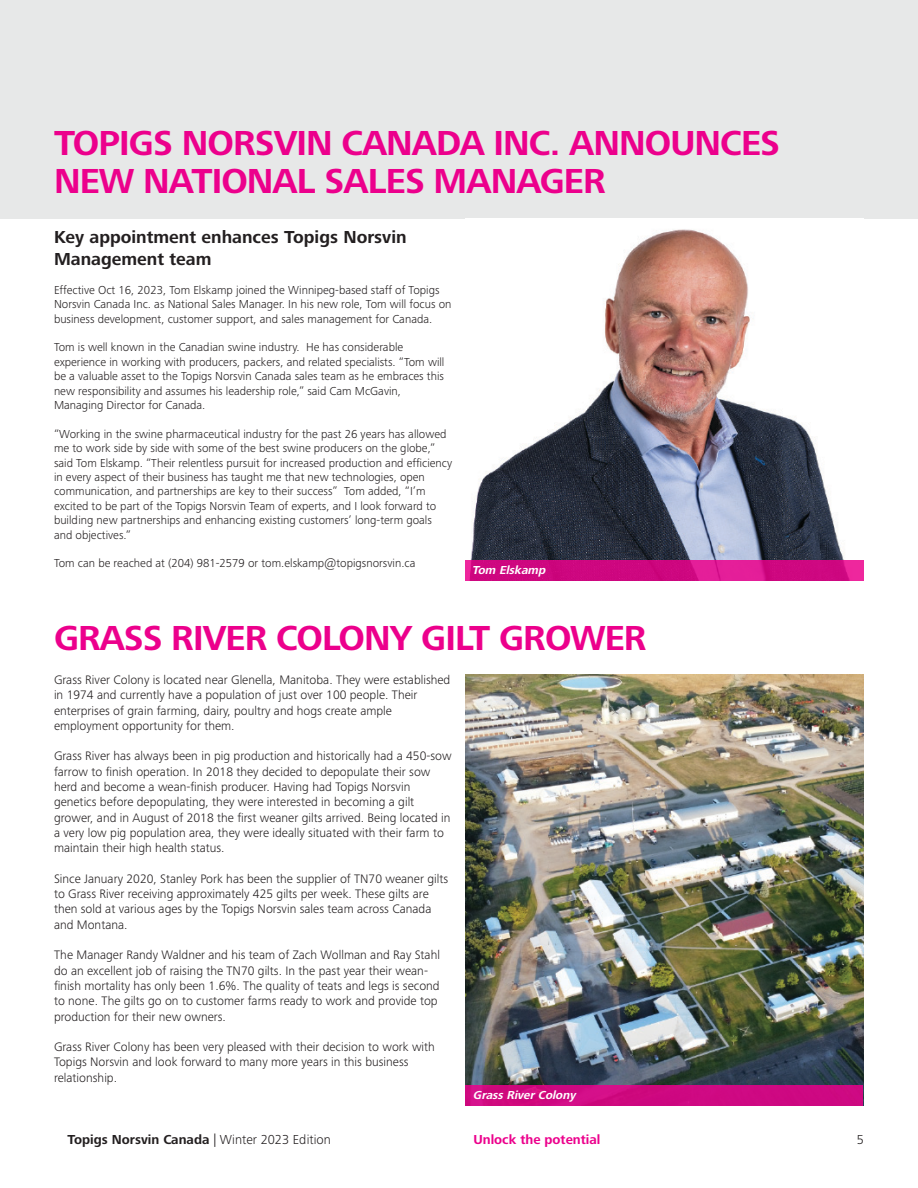
<style>
.page{position:relative;width:918px;height:1188px;background:#fff}
.page>*{position:absolute;margin:0;border:0;box-sizing:border-box;transform-origin:0 0}
.t1{font:700 36px/37.5px "Frutiger Next Pro";letter-spacing:-.025em;color:#ec008c}
.t2{font:700 18px/21.6px "Frutiger Next Pro";color:#231f20}
.t3{font:700 13.5px "Frutiger Next Pro";color:#231f20}
.t4{font:700 13.5px "Frutiger Next Pro";color:#ec008c}
.t5{font:300 13.5px "Frutiger Next Pro";color:#231f20}
.t6{font:300 12.75px/15.3px "Frutiger Next Pro";color:#231f20}
.t7{font:300 12px/14.4px "Frutiger Next Pro";color:#231f20}
.t8{font:italic 700 12px "Frutiger Next Pro";color:#fff}
.s1{font-weight:300}
</style>
<div class="page">
<div style="left:0;top:0;width:918px;height:219px;background:#e7e8e8"></div>
<img style="left:470px;top:229px;width:374px;height:331px">
<svg style="left:465px;top:560px;width:399px;height:20px;background:#d30c85"></svg>
<img style="left:466px;top:675px;width:398px;height:431px">
<div style="left:466px;top:1086px;width:397px;height:20px;background:#ce0982"></div>
<p class="t1" style="left:54px;top:125px;width:728px">TOPIGS NORSVIN CANADA INC. ANNOUNCES<br>NEW NATIONAL SALES MANAGER</p>
<p class="t2" style="left:54px;top:227px;width:354px">Key appointment enhances Topigs Norsvin<br>Management team</p>
<p class="t7" style="left:54px;top:283px;width:399px">Effective Oct 16, 2023, Tom Elskamp joined the Winnipeg-based staff of Topigs<br>Norsvin Canada Inc. as National Sales Manager. In his new role, Tom will focus on business development, customer support, and sales management for Canada.</p>
<p class="t7" style="left:54px;top:340px;width:392px">Tom is well known in the Canadian swine industry. He has considerable experience in working with producers, packers, and related specialists. “Tom will be a valuable asset to the Topigs Norsvin Canada sales team as he embraces this new responsibility and assumes his leadership role,” said Cam McGavin, Managing Director for Canada.</p>
<p class="t7" style="left:54px;top:427px;width:400px">“Working in the swine pharmaceutical industry for the past 26 years has allowed me to work side by side with some of the best swine producers on the globe,” said Tom Elskamp. “Their relentless pursuit for increased production and efficiency in every aspect of their business has taught me that new technologies, open communication, and partnerships are key to their success” Tom added, “I’m excited to be part of the Topigs Norsvin Team of experts, and I look forward to building new partnerships and enhancing existing customers’ long-term goals and objectives.”</p>
<p class="t7" style="left:54px;top:556px;width:363px">Tom can be reached at (204) 981-2579 or tom.elskamp@topigsnorsvin.ca</p>
<p class="t8" style="left:472px;top:563px;width:78px">Tom Elskamp</p>
<p class="t1" style="left:54px;top:619px;width:594px">GRASS RIVER COLONY GILT GROWER</p>
<p class="t6" style="left:54px;top:672px;width:398px">Grass River Colony is located near Glenella, Manitoba. They were established in 1974 and currently have a population of just over 100 people. Their enterprises of grain farming, dairy, poultry and hogs create ample employment opportunity for them.</p>
<p class="t6" style="left:54px;top:749px;width:399px">Grass River has always been in pig production and historically had a 450-sow farrow to finish operation. In 2018 they decided to depopulate their sow herd and become a wean-finish producer. Having had Topigs Norsvin genetics before depopulating, they were interested in becoming a gilt grower, and in August of 2018 the first weaner gilts arrived. Being located in a very low pig population area, they were ideally situated with their farm to maintain their high health status.</p>
<p class="t6" style="left:54px;top:871px;width:396px">Since January 2020, Stanley Pork has been the supplier of TN70 weaner gilts to Grass River receiving approximately 425 gilts per week. These gilts are then sold at various ages by the Topigs Norsvin sales team across Canada and Montana.</p>
<p class="t6" style="left:54px;top:947px;width:388px">The Manager Randy Waldner and his team of Zach Wollman and Ray Stahl do an excellent job of raising the TN70 gilts. In the past year their wean&shy;finish mortality has only been 1.6%. The quality of teats and legs is second to none. The gilts go on to customer farms ready to work and provide top production for their new owners.</p>
<p class="t6" style="left:54px;top:1039px;width:382px">Grass River Colony has been very pleased with their decision to work with<br>Topigs Norsvin and look forward to many more years in this business relationship.</p>
<p class="t8" style="left:473px;top:1088px;width:104px">GrassRiverColony</p>
<p class="t3" style="left:68px;top:1132px;width:265px">Topigs Norsvin Canada <span class="s1">| Winter 2023 Edition</span></p>
<p class="t4" style="left:473px;top:1132px;width:129px">Unlock the potential</p>
<p class="t5" style="left:857px;top:1132px;width:9px">5</p>
</div>
